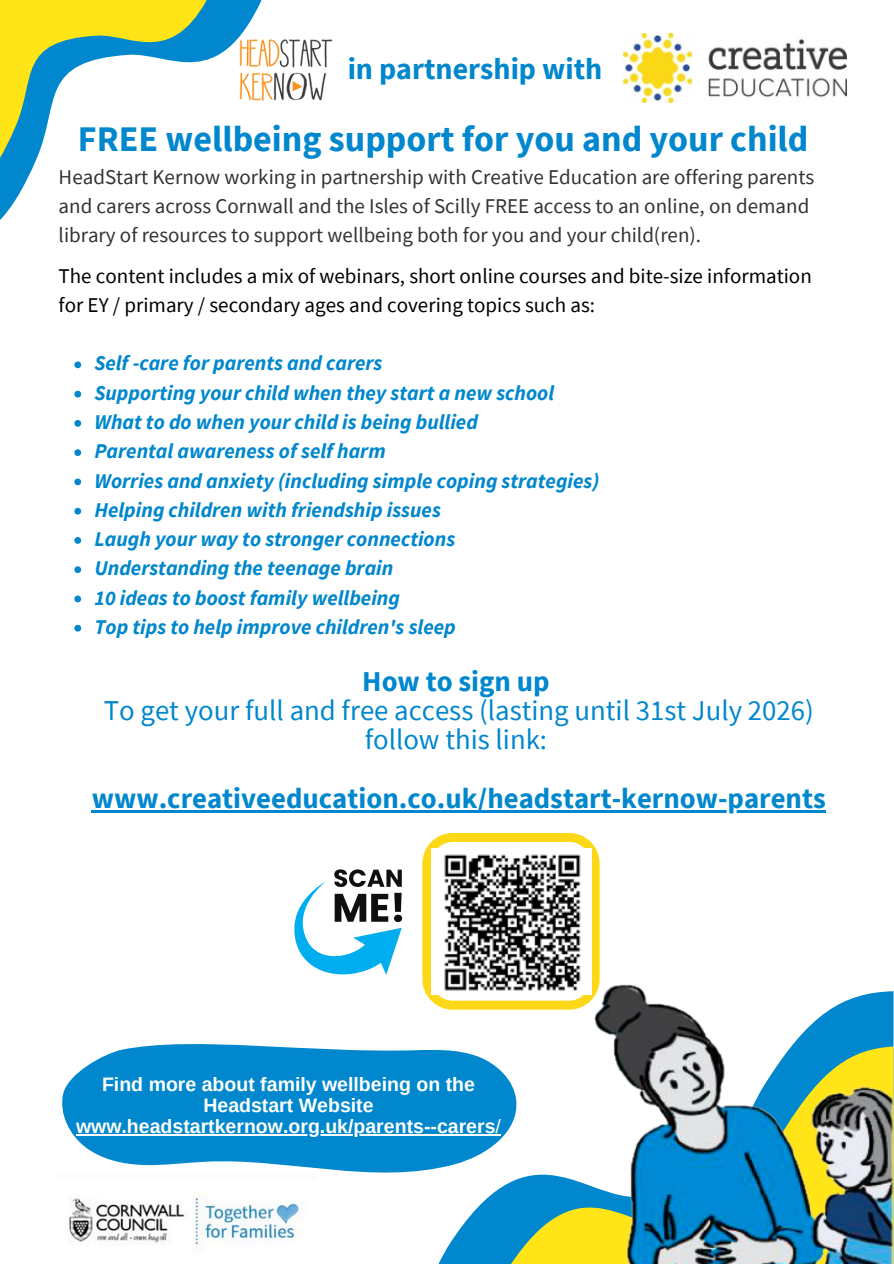
<style>
.page{position:relative;width:894px;height:1264px;background:#fff}
.page>*{position:absolute;margin:0;border:0;box-sizing:border-box;transform-origin:0 0}
.t1{font:700 36px "Source Sans Pro";color:#0087cd}
.t2{font:700 30px "Source Sans Pro";color:#0087cd}
.t3{font:28.8px/29.2px "Source Sans Pro";color:#0087cd;text-align:center}
.t4{font:700 28.8px "Source Sans Pro";color:#0087cd}
.t5{font:italic 700 21px "Source Sans Pro";color:#0087cd}
.t6{font:21px/29.2px "Source Sans Pro";color:#333}
.t7{font:21px/29.2px "Source Sans Pro";color:#000}
.t8{font:700 19.5px/21.3px "Arimo";color:#fff;text-align:center}
.s1{font-weight:700}
.s2{font-weight:400}
</style>
<div class="page">
<svg style="left:0;top:0;width:251px;height:204px"></svg>
<svg style="left:439px;top:1009px;width:136px;height:254px"></svg>
<svg style="left:496px;top:1046px;width:98px;height:217px"></svg>
<img style="left:231px;top:15px;width:102px;height:109px">
<img style="left:623px;top:34px;width:223px;height:68px">
<img style="left:69px;top:1198px;width:230px;height:47px">
<img style="left:594px;top:984px;width:298px;height:279px">
<svg style="left:62px;top:1024px;width:458px;height:172px;fill:#0087cd"></svg>
<hr style="left:76px;top:1134px;width:419px;height:1px;background:#fff">
<svg style="left:294px;top:869px;width:108px;height:105px"></svg>
<svg style="left:422px;top:833px;width:177px;height:176px"></svg>
<img style="left:431px;top:848px;width:160px;height:146px">
<svg style="left:74px;top:361px;width:7px;height:7px"></svg>
<svg style="left:74px;top:391px;width:7px;height:6px"></svg>
<svg style="left:74px;top:420px;width:7px;height:7px"></svg>
<svg style="left:74px;top:449px;width:7px;height:7px"></svg>
<svg style="left:74px;top:478px;width:7px;height:7px"></svg>
<svg style="left:74px;top:508px;width:7px;height:6px"></svg>
<svg style="left:74px;top:537px;width:7px;height:7px"></svg>
<svg style="left:74px;top:566px;width:7px;height:7px"></svg>
<svg style="left:74px;top:595px;width:7px;height:7px"></svg>
<svg style="left:74px;top:625px;width:7px;height:6px"></svg>
<hr style="left:92px;top:809px;width:733px;height:3px;background:#0087cd">
<p class="t2" style="left:347px;top:50px;width:256px">in partnership with</p>
<p class="t1" style="left:78px;top:116px;width:732px">FREE wellbeing support for you and your child</p>
<h1 class="t6" style="left:59px;top:162px;width:757px">HeadStart Kernow working in partnership with Creative Education are offering parents and carers across Cornwall and the Isles of Scilly FREE access to an online, on demand library of resources to support wellbeing both for you and your child(ren).</h1>
<p class="t7" style="left:59px;top:260px;width:754px">The content includes a mix of webinars, short online courses and bite-size information for EY / primary / secondary ages and covering topics such as:</p>
<p class="t5" style="left:94px;top:350px;width:289px">Self -care for parents and carers</p>
<p class="t5" style="left:94px;top:379px;width:461px">Supporting your child when they start a new school</p>
<p class="t5" style="left:94px;top:408px;width:385px">What to do when your child is being bullied</p>
<p class="t5" style="left:94px;top:437px;width:293px">Parental awareness of self harm</p>
<p class="t5" style="left:94px;top:467px;width:506px">Worries and anxiety (including simple coping strategies)</p>
<p class="t5" style="left:94px;top:496px;width:348px">Helping children with friendship issues</p>
<p class="t5" style="left:94px;top:525px;width:362px">Laugh your way to stronger connections</p>
<p class="t5" style="left:94px;top:554px;width:300px">Understanding the teenage brain</p>
<p class="t5" style="left:94px;top:584px;width:307px">10 ideas to boost family wellbeing</p>
<p class="t5" style="left:94px;top:613px;width:363px">Top tips to help improve children's sleep</p>
<p class="t3" style="left:104px;top:665px;width:711px"><span class="s1">How to sign up<br></span>To get your full and free access (lasting until 31st July 2026) follow this link:</p>
<h2 class="t4" style="left:92px;top:779px;width:735px">www.creativeeducation.co.uk/headstart-kernow-parents</h2>
<p class="t8" style="left:102px;top:1073px;width:374px">Find more about family wellbeing on the<br>Headstart Website</p>
<p class="t8" style="left:76px;top:1115px;width:426px">www.headstartkernow.org.uk/parents--carers<span class="s2">/</span></p>
</div>
